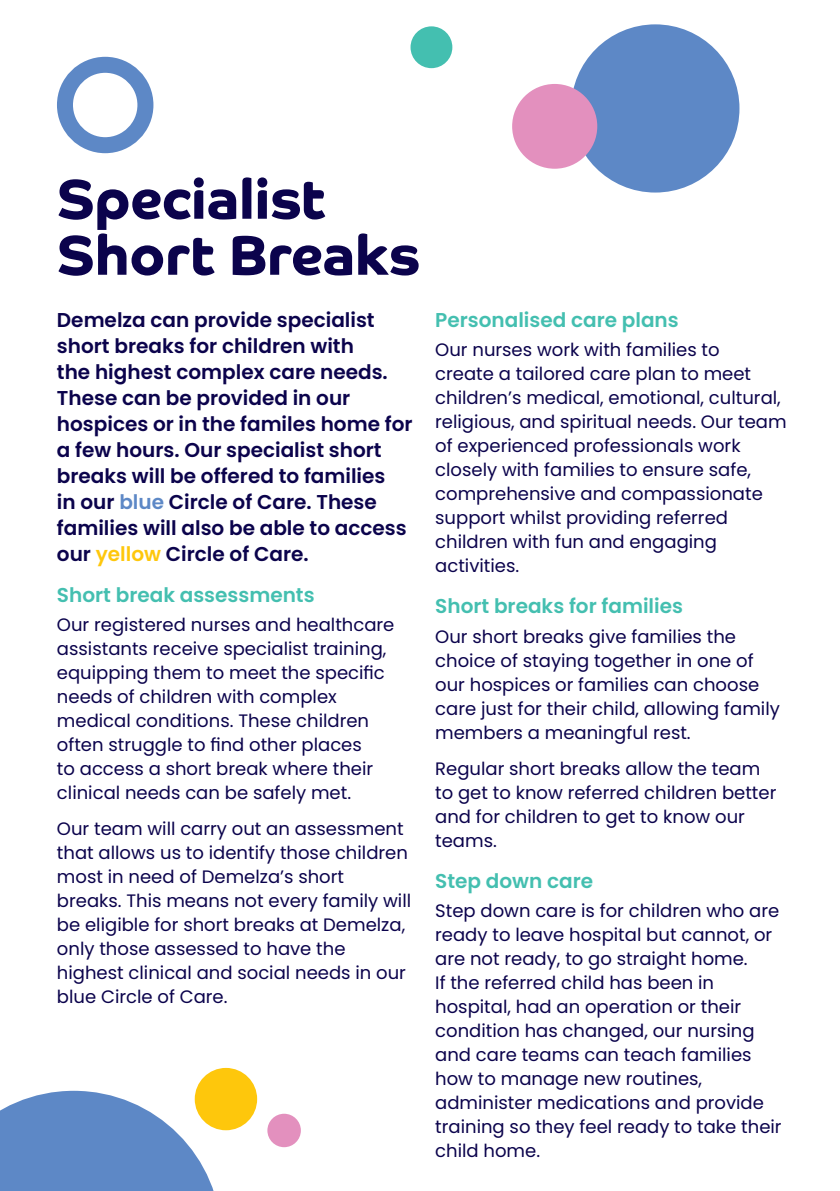
<style>
.page{position:relative;width:840px;height:1191px;background:#fff}
.page>*{position:absolute;margin:0;border:0;box-sizing:border-box;transform-origin:0 0}
.t1{font:700 56px/56px "Co Headline";color:#0b034c}
.t2{font:600 20px/26px "Poppins";color:#0b034c}
.t3{font:600 20px "Poppins";color:#44bfb0}
.t4{font:18px/24px "Poppins";color:#0b034c}
.s1{color:#5d88c6}
.s2{color:#fec70c}
</style>
<div class="page">
<svg style="left:65px;top:65px;width:80px;height:80px"></svg>
<div style="left:57px;top:57px;width:96px;height:96px;border:16px solid #5d88c6;border-radius:50%"></div>
<svg style="left:0;top:1090px;width:220px;height:101px"></svg>
<div style="left:195px;top:1068px;width:62px;height:62px;background:#fec70c;border-radius:50%"></div>
<div style="left:267px;top:1113px;width:34px;height:34px;background:#e390be;border-radius:50%"></div>
<div style="left:571px;top:24px;width:168px;height:168px;background:#5d88c6;border-radius:50%"></div>
<div style="left:512px;top:84px;width:85px;height:85px;background:#e390be;border-radius:50%"></div>
<div style="left:410px;top:26px;width:42px;height:42px;background:#44bfb0;border-radius:50%"></div>
<h1 class="t1" style="left:57px;top:171px;width:365px">Specialist<br>Short Breaks</h1>
<p class="t2" style="left:57px;top:307px;width:357px">Demelza can provide specialist short breaks for children with<br>the highest complex care needs.<br>These can be provided in our hospices or in the familes home for a few hours. Our specialist short breaks will be offered to families<br>in our <span class="s1">blue</span> Circle of Care. These families will also be able to access our <span class="s2">yellow</span> Circle of Care.</p>
<p class="t3" style="left:57px;top:583px;width:259px">Short break assessments</p>
<p class="t4" style="left:57px;top:613px;width:339px">Our registered nurses and healthcare assistants receive specialist training, equipping them to meet the specific needs of children with complex medical conditions. These children often struggle to find other places<br>to access a short break where their clinical needs can be safely met.</p>
<p class="t4" style="left:57px;top:816px;width:355px">Our team will carry out an assessment that allows us to identify those children most in need of Demelza’s short breaks. This means not every family will be eligible for short breaks at Demelza, only those assessed to have the highest clinical and social needs in our blue Circle of Care.</p>
<p class="t3" style="left:435px;top:308px;width:245px">Personalised care plans</p>
<p class="t4" style="left:435px;top:338px;width:353px">Our nurses work with families to<br>create a tailored care plan to meet children’s medical, emotional, cultural, religious, and spiritual needs. Our team of experienced professionals work closely with families to ensure safe, comprehensive and compassionate support whilst providing referred children with fun and engaging activities.</p>
<p class="t3" style="left:435px;top:595px;width:249px">Short breaks for families</p>
<p class="t4" style="left:435px;top:625px;width:346px">Our short breaks give families the choice of staying together in one of our hospices or families can choose care just for their child, allowing family members a meaningful rest.</p>
<p class="t4" style="left:435px;top:756px;width:342px">Regular short breaks allow the team to get to know referred children better and for children to get to know our teams.</p>
<p class="t3" style="left:435px;top:869px;width:159px">Step down care</p>
<p class="t4" style="left:435px;top:899px;width:348px">Step down care is for children who are ready to leave hospital but cannot, or are not ready, to go straight home.<br>If the referred child has been in hospital, had an operation or their condition has changed, our nursing and care teams can teach families how to manage new routines, administer medications and provide training so they feel ready to take their child home.</p>
</div>
